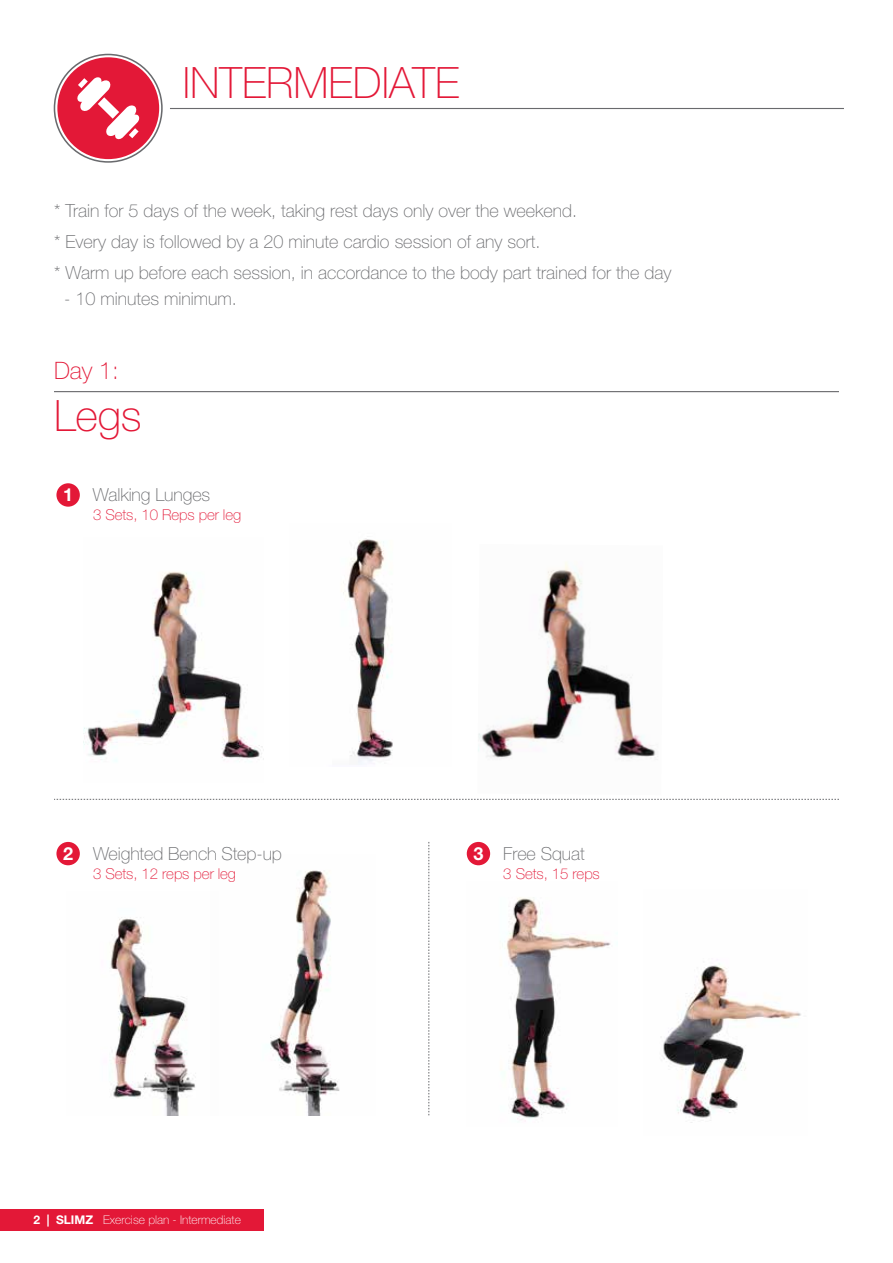
<style>
.page{position:relative;width:893px;height:1263px;background:#fff}
.page>*{position:absolute;margin:0;border:0;box-sizing:border-box;transform-origin:0 0}
.t1{font:100 43.35px "Helvetica Neue LT Std";color:#e31837}
.t2{font:100 24px "Helvetica Neue LT Std";color:#e31837}
.t3{font:100 18px/31px "Helvetica Neue LT Std";color:#696a6d}
.t4{font:700 18px "Helvetica Neue LT Std";color:#fff}
.t5{font:100 15px "Helvetica Neue LT Std";letter-spacing:-.005em;color:#e31837}
.t6{font:100 12px "Helvetica Neue LT Std";color:#fff}
.t7{font:700 12px "Helvetica Neue LT Std";color:#fff}
.s1{font-weight:700;color:#e31837}
.s2{font-weight:700}
</style>
<div class="page">
<div style="left:0;top:1209px;width:264px;height:21px;background:#e31837"></div>
<div style="left:57px;top:57px;width:102px;height:102px;background:#e31837;border-radius:50%"></div>
<svg style="left:77px;top:77px;width:63px;height:63px"></svg>
<hr style="left:170px;top:108px;width:674px;height:1px;background:#696a6d">
<hr style="left:54px;top:391px;width:785px;height:1px;background:#696a6d">
<svg style="left:429px;top:842px;width:1px;height:273px"></svg>
<div style="left:56px;top:483px;width:24px;height:24px;background:#e31837;border-radius:50%"></div>
<div style="left:56px;top:842px;width:24px;height:23px;background:#e31837;border-radius:50%"></div>
<div style="left:467px;top:842px;width:23px;height:23px;background:#e31837;border-radius:50%"></div>
<img style="left:663px;top:963px;width:138px;height:160px">
<img style="left:506px;top:897px;width:105px;height:225px">
<svg style="left:54px;top:799px;width:785px;height:1px"></svg>
<div style="left:54px;top:54px;width:109px;height:109px;border:2px solid #696a6d;border-radius:50%"></div>
<img style="left:83px;top:571px;width:181px;height:191px">
<img style="left:478px;top:562px;width:180px;height:198px">
<img style="left:343px;top:538px;width:50px;height:227px">
<img style="left:110px;top:917px;width:85px;height:198px">
<img style="left:270px;top:870px;width:70px;height:245px">
<h1 class="t1" style="left:183px;top:58px;width:278px">INTERMEDIATE</h1>
<p class="t3" style="left:54px;top:195px;width:619px">* Train for 5 days of the week, taking rest days only over the weekend.<br>* Every day is followed by a 20 minute cardio session of any sort.<br>* Warm up before each session, in accordance to the body part trained for the day</p>
<p class="t3" style="left:64px;top:283px;width:174px">- 10 minutes minimum.</p>
<h2 class="t2" style="left:54px;top:357px;width:66px">Day 1:</h2>
<h1 class="t1" style="left:54px;top:391px;width:89px">Legs</h1>
<p class="t4" style="left:63px;top:484px;width:12px">1</p>
<p class="t3" style="left:93px;top:479px;width:119px">Walking Lunges</p>
<p class="t5" style="left:93px;top:507px;width:150px">3 Sets, 10 Reps per leg</p>
<p class="t3" style="left:93px;top:838px;width:190px">Weighted Bench Step-up</p>
<p class="t5" style="left:93px;top:865px;width:144px">3 Sets, 12 reps per leg</p>
<p class="t4" style="left:63px;top:842px;width:12px">2</p>
<p class="t4" style="left:473px;top:842px;width:12px">3</p>
<p class="t3" style="left:503px;top:838px;width:83px">Free Squat</p>
<p class="t5" style="left:503px;top:865px;width:98px">3 Sets, 15 reps</p>
<p class="t6" style="left:33px;top:1213px;width:209px"><span class="s1">1</span> <span class="s2">| SLIMZ</span> Exercise plan - Intermediate</p>
<p class="t7" style="left:33px;top:1212px;width:8px">2</p>
</div>
